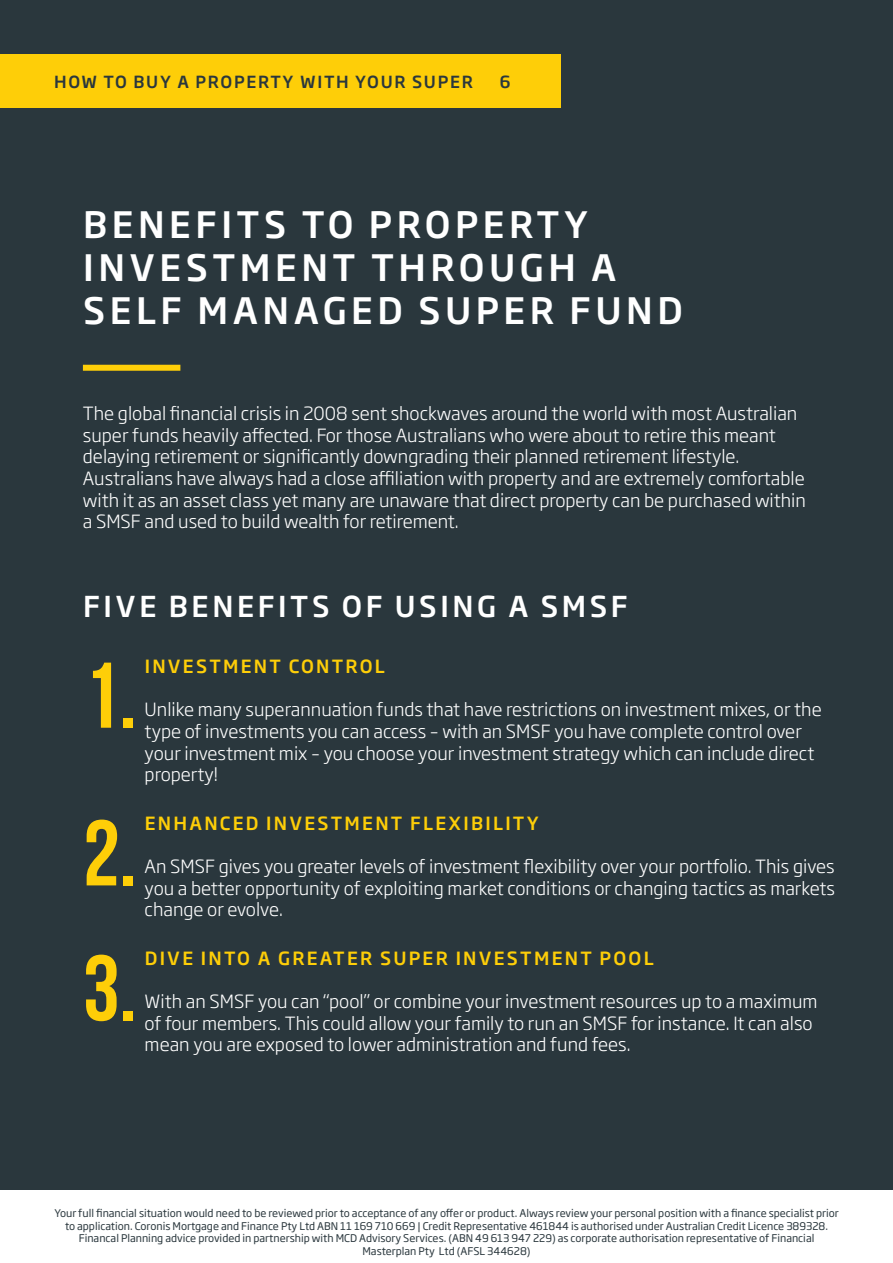
<style>
.page{position:relative;width:893px;height:1263px;background:#2a373d}
.page>*{position:absolute;margin:0;border:0;box-sizing:border-box;transform-origin:0 0}
.t1{font:93px "Bebas Neue";color:#fece08}
.t2{font:500 36px/43.2px "Soho Gothic Pro";letter-spacing:.125em;color:#fff}
.t3{font:500 28.5px "Soho Gothic Pro";letter-spacing:.125em;color:#fff}
.t4{font:300 18px/21.6px "Soho Gothic Pro";color:#fff}
.t5{font:500 18px "Soho Gothic Pro";letter-spacing:.125em;color:#fece08}
.t6{font:500 16.5px "Soho Gothic Pro";letter-spacing:.105em;color:#2a373d}
.t7{font:10.5px/12.6px "Soho Gothic Pro";color:#2a373d;text-align:center}
</style>
<div class="page">
<div style="left:0;top:54px;width:561px;height:54px;background:#fece08"></div>
<div style="left:0;top:1191px;width:893px;height:72px;background:#fff"></div>
<div style="left:83px;top:365px;width:97px;height:6px;background:#fece08"></div>
<p class="t6" style="left:54px;top:69px;width:420px">HOW TO BUY A PROPERTY WITH YOUR SUPER</p>
<p class="t6" style="left:500px;top:69px;width:12px">6</p>
<p class="t2" style="left:83px;top:201px;width:535px">BENEFITS TO PROPERTY<br>INVESTMENT THROUGH A</p>
<p class="t2" style="left:83px;top:287px;width:601px">SELF MANAGED SUPER FUND</p>
<p class="t4" style="left:83px;top:402px;width:716px">The global financial crisis in 2008 sent shockwaves around the world with most Australian super funds heavily affected. For those Australians who were about to retire this meant delaying retirement or significantly downgrading their planned retirement lifestyle.</p>
<p class="t4" style="left:83px;top:467px;width:725px;text-align:justify">Australians have always had a close affiliation with property and are extremely comfortable with it as an asset class yet many are unaware that direct property can be purchased within a SMSF and used to build wealth for retirement.</p>
<p class="t3" style="left:83px;top:584px;width:546px">FIVE BENEFITS OF USING A SMSF</p>
<p class="t1" style="left:83px;top:644px;width:56px">1.</p>
<p class="t5" style="left:145px;top:652px;width:242px">INVESTMENT CONTROL</p>
<p class="t4" style="left:145px;top:698px;width:679px">Unlike many superannuation funds that have restrictions on investment mixes, or the type of investments you can access – with an SMSF you have complete control over your investment mix – you choose your investment strategy which can include direct property!</p>
<p class="t1" style="left:83px;top:802px;width:56px">2.</p>
<p class="t1" style="left:83px;top:937px;width:56px">3.</p>
<p class="t5" style="left:145px;top:809px;width:395px">ENHANCED INVESTMENT FLEXIBILITY</p>
<p class="t4" style="left:145px;top:854px;width:692px;text-align:justify">An SMSF gives you greater levels of investment flexibility over your portfolio. This gives you a better opportunity of exploiting market conditions or changing tactics as markets change or evolve.</p>
<p class="t5" style="left:145px;top:944px;width:510px">DIVE INTO A GREATER SUPER INVESTMENT POOL</p>
<p class="t4" style="left:145px;top:989px;width:674px">With an SMSF you can “pool” or combine your investment resources up to a maximum of four members. This could allow your family to run an SMSF for instance. It can also mean you are exposed to lower administration and fund fees.</p>
<p class="t7" style="left:54px;top:1206px;width:786px">Your full financial situation would need to be reviewed prior to acceptance of any offer or product. Always review your personal position with a finance specialist prior to application. Coronis Mortgage and Finance Pty Ltd ABN 11 169 710 669 | Credit Representative 461844 is authorised under Australian Credit Licence 389328.<br>Financal Planning advice provided in partnership with MCD Advisory Services. (ABN 49 613 947 229) as corporate authorisation representative of Financial Masterplan Pty Ltd (AFSL 344628)</p>
</div>
